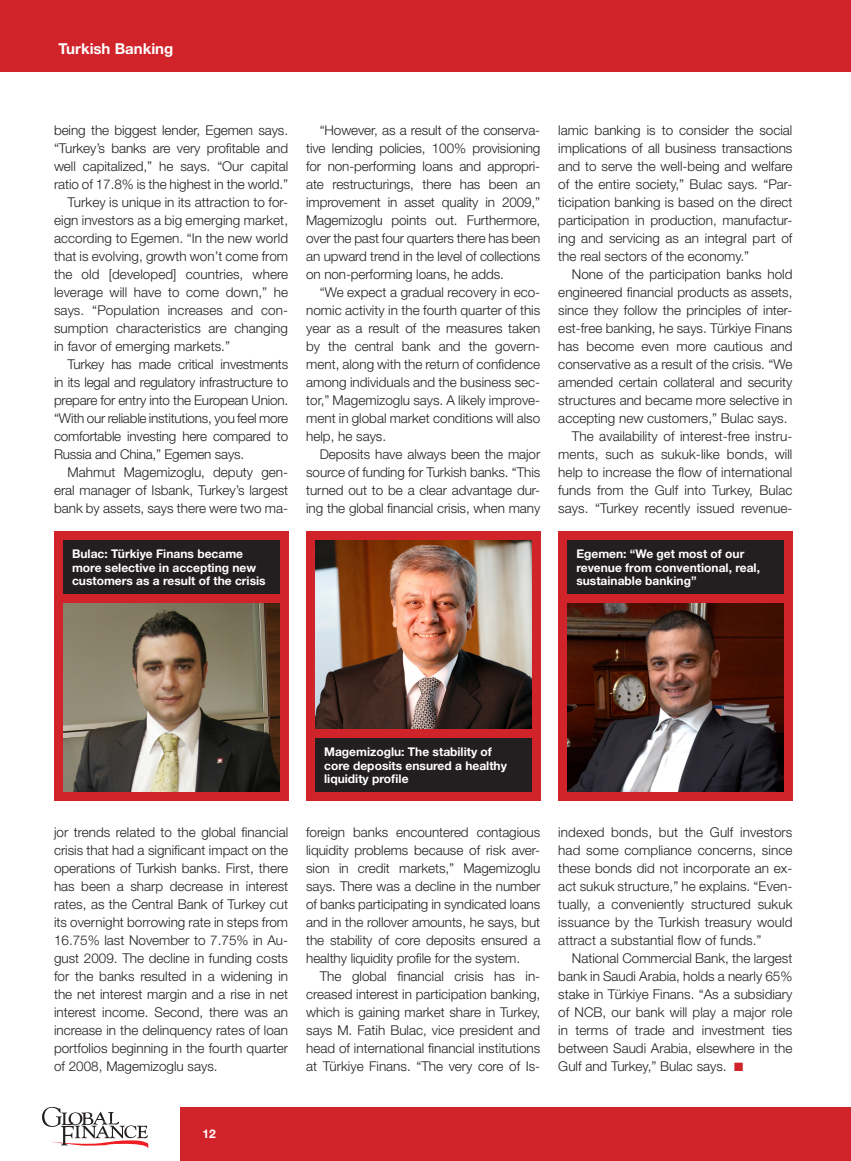
<style>
.page{position:relative;width:851px;height:1161px;background:#fff}
.page>*{position:absolute;margin:0;border:0;box-sizing:border-box;transform-origin:0 0}
.t1{font:700 15px "Helvetica Neue LT Std";color:#fff}
.t2{font:300 13.5px/18px "Helvetica Neue LT Std";color:#231f20;text-align:justify}
.t3{font:700 12px/13.5px "Helvetica Neue LT Std";color:#fff}
.s1{color:#d1232a}
</style>
<div class="page">
<div style="left:0;top:0;width:850px;height:72px;background:#d1232a"></div>
<div style="left:180px;top:1107px;width:670px;height:54px;background:#d1232a"></div>
<svg style="left:42px;top:1107px;width:106px;height:41px"></svg>
<div style="left:54px;top:531px;width:234px;height:270px;background:#d1232a"></div>
<img style="left:63px;top:603px;width:216px;height:189px">
<div style="left:63px;top:540px;width:216px;height:54px;background:#231f20"></div>
<div style="left:558px;top:531px;width:234px;height:270px;background:#d1232a"></div>
<img style="left:567px;top:603px;width:216px;height:189px">
<div style="left:567px;top:540px;width:216px;height:54px;background:#231f20"></div>
<div style="left:306px;top:531px;width:234px;height:270px;background:#d1232a"></div>
<img style="left:315px;top:540px;width:216px;height:189px">
<div style="left:315px;top:738px;width:216px;height:54px;background:#231f20"></div>
<p class="t1" style="left:58px;top:39px;width:116px">Turkish Banking</p>
<p class="t2" style="left:54px;top:121px;width:236px">being the biggest lender, Egemen says.</p>
<p class="t2" style="left:54px;top:139px;width:235px">“Turkey’s banks are very profitable and</p>
<p class="t2" style="left:54px;top:157px;width:236px">well capitalized,” he says. “Our capital</p>
<p class="t2" style="left:54px;top:175px;width:236px">ratio of 17.8% is the highest in the world.”</p>
<p class="t2" style="left:68px;top:193px;width:222px">Turkey is unique in its attraction to for-</p>
<p class="t2" style="left:54px;top:211px;width:235px">eign investors as a big emerging market,</p>
<p class="t2" style="left:54px;top:229px;width:235px">according to Egemen. “In the new world</p>
<p class="t2" style="left:54px;top:247px;width:236px">that is evolving, growth won’t come from</p>
<p class="t2" style="left:54px;top:265px;width:236px">the old [developed] countries, where</p>
<p class="t2" style="left:54px;top:283px;width:235px">leverage will have to come down,” he</p>
<p class="t2" style="left:54px;top:301px;width:235px">says. “Population increases and con-</p>
<p class="t2" style="left:54px;top:319px;width:235px">sumption characteristics are changing</p>
<p class="t2" style="left:54px;top:337px;width:177px">in favor of emerging markets.”</p>
<p class="t2" style="left:68px;top:355px;width:222px">Turkey has made critical investments</p>
<p class="t2" style="left:54px;top:373px;width:236px">in its legal and regulatory infrastructure to</p>
<p class="t2" style="left:54px;top:391px;width:236px">prepare for entry into the European Union.</p>
<p class="t2" style="left:54px;top:409px;width:236px">“With our reliable institutions, you feel more</p>
<p class="t2" style="left:54px;top:427px;width:236px">comfortable investing here compared to</p>
<p class="t2" style="left:54px;top:445px;width:191px">Russia and China,” Egemen says.</p>
<p class="t2" style="left:68px;top:463px;width:222px">Mahmut Magemizoglu, deputy gen-</p>
<p class="t2" style="left:54px;top:481px;width:236px">eral manager of Isbank, Turkey’s largest</p>
<p class="t2" style="left:54px;top:499px;width:235px">bank by assets, says there were two ma-</p>
<p class="t2" style="left:306px;top:121px;width:236px;text-indent:14px">“However, as a result of the conserva&shy;tive lending policies, 100% provisioning for non-performing loans and appropri&shy;ate restructurings, there has been an improvement in asset quality in 2009,” Magemizoglu points out. Furthermore, over the past four quarters there has been an upward trend in the level of collections on non-performing loans, he adds.</p>
<p class="t2" style="left:306px;top:283px;width:236px;text-indent:14px">“We expect a gradual recovery in eco&shy;nomic activity in the fourth quarter of this year as a result of the measures taken by the central bank and the govern&shy;ment, along with the return of confidence among individuals and the business sec&shy;tor,” Magemizoglu says. A likely improve&shy;ment in global market conditions will also help, he says.</p>
<p class="t2" style="left:306px;top:445px;width:236px;text-indent:14px">Deposits have always been the major source of funding for Turkish banks. “This turned out to be a clear advantage dur&shy;ing the global financial crisis, when many</p>
<p class="t2" style="left:558px;top:121px;width:236px">lamic banking is to consider the social implications of all business transactions and to serve the well-being and welfare of the entire society,” Bulac says. “Par&shy;ticipation banking is based on the direct participation in production, manufactur&shy;ing and servicing as an integral part of the real sectors of the economy.”</p>
<p class="t2" style="left:572px;top:265px;width:222px">None of the participation banks hold</p>
<p class="t2" style="left:558px;top:283px;width:235px">engineered financial products as assets,</p>
<p class="t2" style="left:558px;top:301px;width:235px">since they follow the principles of inter-</p>
<p class="t2" style="left:558px;top:319px;width:236px">est-free banking, he says. Türkiye Finans</p>
<p class="t2" style="left:558px;top:337px;width:236px">has become even more cautious and</p>
<p class="t2" style="left:558px;top:355px;width:235px">conservative as a result of the crisis. “We</p>
<p class="t2" style="left:558px;top:373px;width:235px">amended certain collateral and security</p>
<p class="t2" style="left:558px;top:391px;width:236px">structures and became more selective in</p>
<p class="t2" style="left:558px;top:409px;width:231px">accepting new customers,” Bulac says.</p>
<p class="t2" style="left:572px;top:427px;width:222px">The availability of interest-free instru-</p>
<p class="t2" style="left:558px;top:445px;width:235px">ments, such as sukuk-like bonds, will</p>
<p class="t2" style="left:558px;top:463px;width:235px">help to increase the flow of international</p>
<p class="t2" style="left:558px;top:481px;width:235px">funds from the Gulf into Turkey, Bulac</p>
<p class="t2" style="left:558px;top:499px;width:235px">says. “Turkey recently issued revenue-</p>
<p class="t3" style="left:72px;top:547px;width:195px">Bulac: Türkiye Finans became more selective in accepting new customers as a result of the crisis</p>
<p class="t3" style="left:576px;top:547px;width:185px">Egemen: “We get most of our revenue from conventional, real, sustainable banking”</p>
<p class="t2" style="left:54px;top:823px;width:236px">jor trends related to the global financial crisis that had a significant impact on the operations of Turkish banks. First, there has been a sharp decrease in interest rates, as the Central Bank of Turkey cut its overnight borrowing rate in steps from 16.75% last November to 7.75% in Au&shy;gust 2009. The decline in funding costs for the banks resulted in a widening in the net interest margin and a rise in net interest income. Second, there was an increase in the delinquency rates of loan portfolios beginning in the fourth quarter of 2008, Magemizoglu says.</p>
<p class="t3" style="left:324px;top:745px;width:184px">Magemizoglu: The stability of core deposits ensured a healthy liquidity profile</p>
<p class="t2" style="left:306px;top:823px;width:236px">foreign banks encountered contagious liquidity problems because of risk aver&shy;sion in credit markets,” Magemizoglu says. There was a decline in the number of banks participating in syndicated loans and in the rollover amounts, he says, but the stability of core deposits ensured a healthy liquidity profile for the system.</p>
<p class="t2" style="left:306px;top:967px;width:236px;text-indent:14px">The global financial crisis has in&shy;creased interest in participation banking, which is gaining market share in Turkey, says M. Fatih Bulac, vice president and head of international financial institutions at Türkiye Finans. “The very core of Is-</p>
<p class="t2" style="left:558px;top:823px;width:236px">indexed bonds, but the Gulf investors had some compliance concerns, since these bonds did not incorporate an ex&shy;act sukuk structure,” he explains. “Even&shy;tually, a conveniently structured sukuk issuance by the Turkish treasury would attract a substantial flow of funds.”</p>
<p class="t2" style="left:558px;top:949px;width:236px;text-indent:14px">National Commercial Bank, the largest bank in Saudi Arabia, holds a nearly 65% stake in Türkiye Finans. “As a subsidiary of NCB, our bank will play a major role in terms of trade and investment ties between Saudi Arabia, elsewhere in the Gulf and Turkey,” Bulac says. <span class="s1">■</span></p>
<p class="t3" style="left:202px;top:1127px;width:15px">12</p>
</div>
